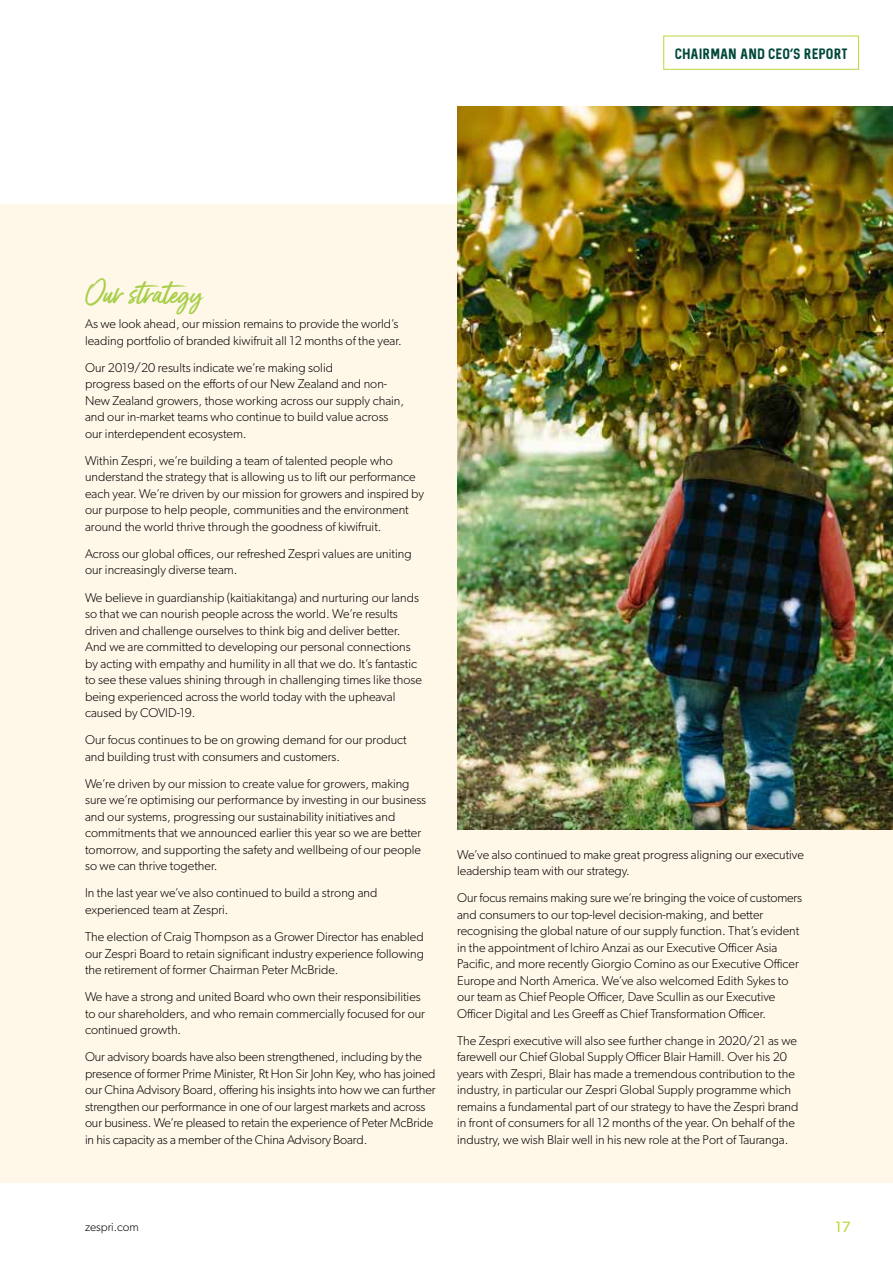
<style>
.page{position:relative;width:893px;height:1263px;background:#fff}
.page>*{position:absolute;margin:0;border:0;box-sizing:border-box;transform-origin:0 0}
.t1{font:30px "Gotcha";color:#a8cf4a}
.t2{font:15px "Gibson";color:#bdd63d}
.t3{font:300 12.75px/16.5px "Gibson";color:#000}
.t4{font:12px "Sequel Neue";color:#00483a}
.t5{font:300 12px "Gibson";color:#000}
</style>
<div class="page">
<div style="left:0;top:204px;width:893px;height:978px;background:#fff8e9"></div>
<img style="left:457px;top:106px;width:436px;height:723px">
<div style="left:663px;top:36px;width:196px;height:34px;border:1px solid #bdd63d"></div>
<p class="t4" style="left:675px;top:45px;width:174px">CHAIRMAN AND CEO’S REPORT</p>
<h1 class="t1" style="left:85px;top:273px;width:119px">Our strategy</h1>
<p class="t3" style="left:85px;top:315px;width:318px">As we look ahead, our mission remains to provide the world’s leading portfolio of branded kiwifruit all 12 months of the year.</p>
<p class="t3" style="left:85px;top:359px;width:321px">Our 2019/20 results indicate we’re making solid<br>progress based on the efforts of our New Zealand and non-New Zealand growers, those working across our supply chain, and our in-market teams who continue to build value across our interdependent ecosystem.</p>
<p class="t3" style="left:85px;top:452px;width:341px">Within Zespri, we’re building a team of talented people who understand the strategy that is allowing us to lift our performance each year. We’re driven by our mission for growers and inspired by our purpose to help people, communities and the environment around the world thrive through the goodness of kiwifruit.</p>
<p class="t3" style="left:85px;top:545px;width:328px">Across our global offices, our refreshed Zespri values are uniting our increasingly diverse team.</p>
<p class="t3" style="left:85px;top:589px;width:338px">We believe in guardianship (kaitiakitanga) and nurturing our lands so that we can nourish people across the world. We’re results driven and challenge ourselves to think big and deliver better.<br>And we are committed to developing our personal connections by acting with empathy and humility in all that we do. It’s fantastic to see these values shining through in challenging times like those being experienced across the world today with the upheaval caused by COVID-19.</p>
<p class="t3" style="left:85px;top:731px;width:323px">Our focus continues to be on growing demand for our product and building trust with consumers and customers.</p>
<p class="t3" style="left:85px;top:775px;width:343px">We’re driven by our mission to create value for growers, making sure we’re optimising our performance by investing in our business and our systems, progressing our sustainability initiatives and commitments that we announced earlier this year so we are better tomorrow, and supporting the safety and wellbeing of our people so we can thrive together.</p>
<p class="t3" style="left:85px;top:885px;width:294px">In the last year we’ve also continued to build a strong and experienced team at Zespri.</p>
<p class="t3" style="left:85px;top:928px;width:341px;text-align:justify">The election of Craig Thompson as a Grower Director has enabled our Zespri Board to retain significant industry experience following the retirement of former Chairman Peter McBride.</p>
<p class="t3" style="left:85px;top:988px;width:342px">We have a strong and united Board who own their responsibilities to our shareholders, and who remain commercially focused for our continued growth.</p>
<p class="t3" style="left:85px;top:1048px;width:352px">Our advisory boards have also been strengthened, including by the presence of former Prime Minister, Rt Hon Sir John Key, who has joined our China Advisory Board, offering his insights into how we can further strengthen our performance in one of our largest markets and across our business. We’re pleased to retain the experience of Peter McBride in his capacity as a member of the China Advisory Board.</p>
<p class="t3" style="left:457px;top:846px;width:348px">We’ve also continued to make great progress aligning our executive leadership team with our strategy.</p>
<p class="t3" style="left:457px;top:889px;width:346px">Our focus remains making sure we’re bringing the voice of customers and consumers to our top-level decision-making, and better recognising the global nature of our supply function. That’s evident in the appointment of Ichiro Anzai as our Executive Officer Asia Pacific, and more recently Giorgio Comino as our Executive Officer Europe and North America. We’ve also welcomed Edith Sykes to our team as Chief People Officer, Dave Scullin as our Executive Officer Digital and Les Greeff as Chief Transformation Officer.</p>
<p class="t3" style="left:457px;top:1032px;width:343px">The Zespri executive will also see further change in 2020/21 as we farewell our Chief Global Supply Officer Blair Hamill. Over his 20 years with Zespri, Blair has made a tremendous contribution to the industry, in particular our Zespri Global Supply programme which remains a fundamental part of our strategy to have the Zespri brand in front of consumers for all 12 months of the year. On behalf of the industry, we wish Blair well in his new role at the Port of Tauranga.</p>
<p class="t5" style="left:85px;top:1220px;width:55px">zespri.com</p>
<p class="t2" style="left:835px;top:1218px;width:17px">17</p>
</div>
